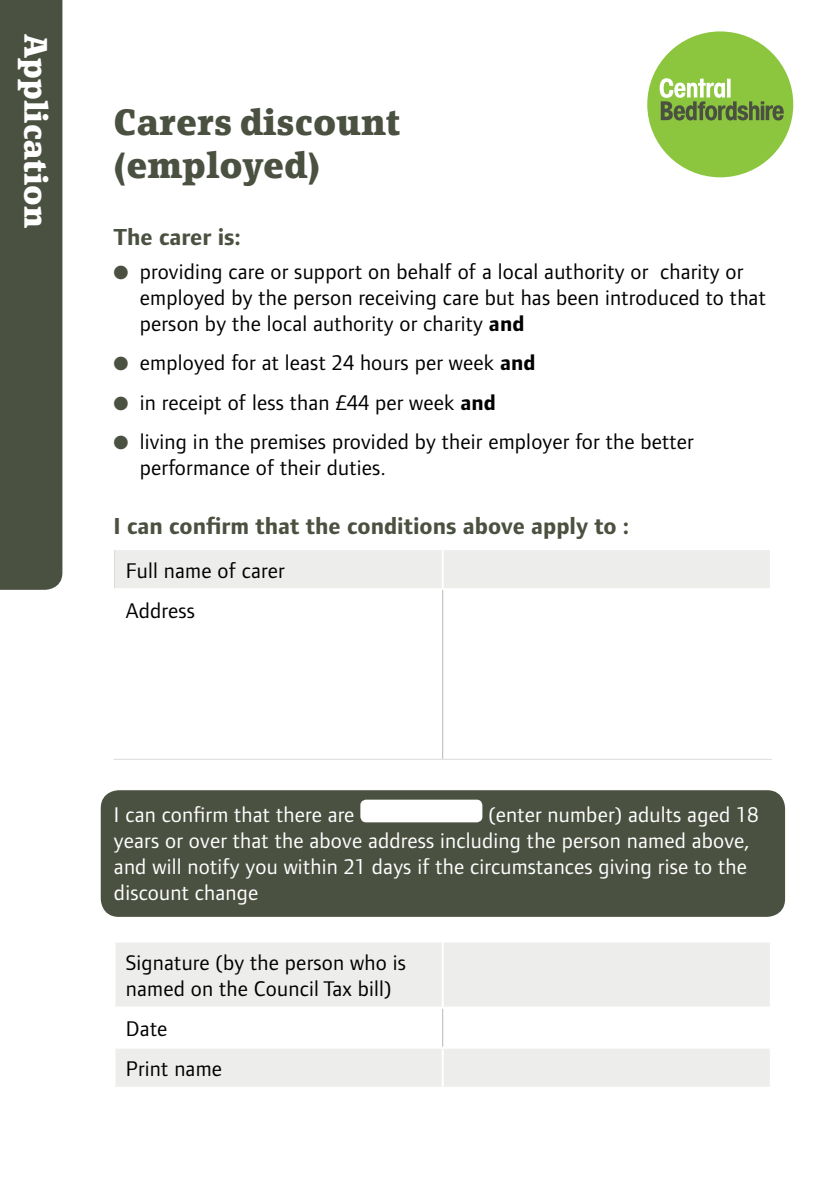
<style>
.page{position:relative;width:840px;height:1191px;background:#fff}
.page>*{position:absolute;margin:0;border:0;box-sizing:border-box;transform-origin:0 0}
.t1{font:700 36px/42.4px "Page Serif";color:#4b5141}
.t2{font:700 32px "Page Serif";color:#fff}
.t3{font:700 24px "Foundry Form Sans";color:#4b5141}
.t4{font:22px/26px "Foundry Form Sans";letter-spacing:.01em;color:#000}
.t5{font:22px/26px "Foundry Form Sans";letter-spacing:.01em;color:#fff}
.s1{color:#4b5141}
.s2{font-weight:700}
</style>
<div class="page">
<div style="left:102px;top:791px;width:681px;height:125px;background:#4b5141;border-radius:17px"></div>
<div style="left:101px;top:790px;width:683px;height:127px;border:2px solid #4b5141;border-radius:17px"></div>
<div style="left:0;top:0;width:62px;height:590px;background:#4b5141"></div>
<div style="left:360px;top:799px;width:122px;height:23px;background:#fff;border-radius:6px"></div>
<div style="left:116px;top:943px;width:653px;height:143px;background:#edeeec"></div>
<svg style="left:116px;top:1008px;width:653px;height:38px"></svg>
<hr style="left:441px;top:942px;width:2px;height:64px;background:#fff">
<hr style="left:113px;top:1046px;width:329px;height:2px;background:#fff">
<hr style="left:442px;top:1046px;width:329px;height:2px;background:#fff">
<hr style="left:441px;top:1048px;width:2px;height:38px;background:#fff">
<hr style="left:442px;top:1008px;width:1px;height:38px;background:#b7b9b3">
<hr style="left:113px;top:1006px;width:329px;height:2px;background:#fff">
<hr style="left:442px;top:1006px;width:329px;height:2px;background:#fff">
<div style="left:115px;top:550px;width:654px;height:38px;background:#edeeec"></div>
<hr style="left:113px;top:759px;width:329px;height:1px;background:#dbdcd9">
<hr style="left:442px;top:759px;width:329px;height:1px;background:#dbdcd9">
<hr style="left:442px;top:590px;width:1px;height:169px;background:#b7b9b3">
<hr style="left:114px;top:550px;width:1px;height:38px;background:#dbdcd9">
<hr style="left:441px;top:550px;width:2px;height:38px;background:#fff">
<div style="left:647px;top:31px;width:145px;height:146px;background:#8cc63f;border-radius:50%"></div>
<svg style="left:659px;top:78px;width:124px;height:42px"></svg>
<h2 class="t2" style="left:55px;top:34px;width:195px;rotate:90deg">Application</h2>
<p class="t1" style="left:113px;top:101px;width:288px">Carers discount (employed)</p>
<p class="t3" style="left:113px;top:224px;width:129px">The carer is:</p>
<p class="t4" style="left:113px;top:258px;width:631px"><span class="s1">●</span> providing care or support on behalf of a local authority or charity or</p>
<p class="t4" style="left:140px;top:284px;width:627px">employed by the person receiving care but has been introduced to that person by the local authority or charity <span class="s2">and</span></p>
<p class="t4" style="left:113px;top:350px;width:423px"><span class="s1">●</span> employed for at least 24 hours per week <span class="s2">and</span></p>
<p class="t4" style="left:113px;top:389px;width:384px"><span class="s1">●</span> in receipt of less than £44 per week <span class="s2">and</span></p>
<p class="t4" style="left:140px;top:429px;width:555px;text-indent:-26px"><span class="s1">●</span> living in the premises provided by their employer for the better performance of their duties.</p>
<p class="t3" style="left:113px;top:512px;width:517px">I can confirm that the conditions above apply to :</p>
<p class="t4" style="left:126px;top:557px;width:160px">Full name of carer</p>
<p class="t4" style="left:126px;top:597px;width:71px">Address</p>
<p class="t5" style="left:114px;top:802px;width:242px">I can confirm that there are</p>
<p class="t5" style="left:488px;top:802px;width:271px">(enter number) adults aged 18</p>
<p class="t5" style="left:114px;top:828px;width:637px">years or over that the above address including the person named above,</p>
<p class="t5" style="left:114px;top:854px;width:634px">and will notify you within 21 days if the circumstances giving rise to the discount change</p>
<p class="t4" style="left:126px;top:949px;width:281px">Signature (by the person who is named on the Council Tax bill)</p>
<p class="t4" style="left:126px;top:1015px;width:43px">Date</p>
<p class="t4" style="left:126px;top:1055px;width:98px">Print name</p>
</div>
